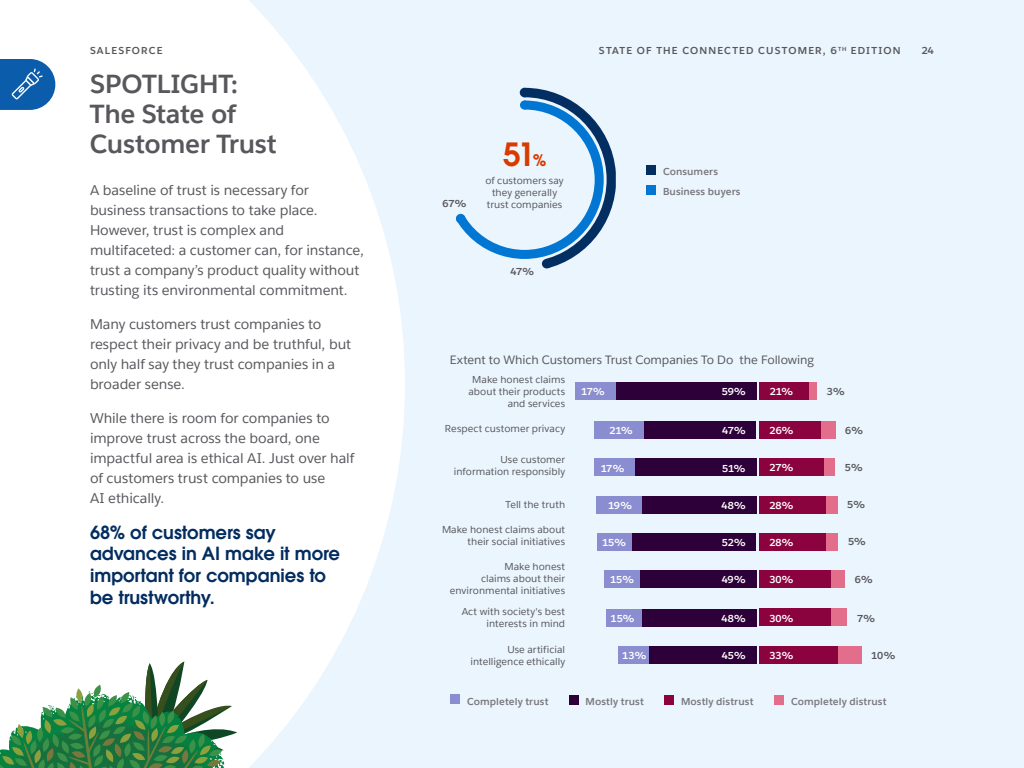
<style>
.page{position:relative;width:1024px;height:768px;background:#eaf5fe}
.page>*{position:absolute;margin:0;border:0;box-sizing:border-box;transform-origin:0 0}
.t1{font:31.8px "Avant Garde For Salesforce Dm";color:#d83a00}
.t2{font:700 26px/30px "Salesforce Sans";letter-spacing:-.015em;color:#59575c}
.t3{font:600 18px/21.6px "ITC Avant Garde Std";letter-spacing:-.005em;color:#032d60}
.t4{font:14px/20px "Salesforce Sans";letter-spacing:-.005em;color:#59575c}
.t5{font:12px "Salesforce Sans";letter-spacing:-.005em;color:#59575c}
.t6{font:10px/12px "Salesforce Sans";color:#59575c;text-align:right}
.t7{font:700 10px/20px "Salesforce Sans";letter-spacing:.01em;color:#7a787d}
.t8{font:700 10px "Salesforce Sans";letter-spacing:.12em;color:#59575c}
.t9{font:700 10px "Salesforce Sans";color:#fff}
.s1{font-size:15.9px}
</style>
<div class="page">
<svg style="left:0;top:0;width:405px;height:768px;background:#fcfdfe"></svg>
<svg style="left:0;top:662px;width:237px;height:106px;background:#89b491"></svg>
<svg style="left:0;top:59px;width:55px;height:51px;background:#2f74b7"></svg>
<svg style="left:456px;top:88px;width:160px;height:181px"></svg>
<div style="left:646px;top:165px;width:10px;height:10px;background:#032e61"></div>
<div style="left:646px;top:185px;width:10px;height:10px;background:#0176d3"></div>
<div style="left:450px;top:694px;width:10px;height:10px;background:#8a8ed1"></div>
<div style="left:569px;top:695px;width:10px;height:10px;background:#2e0039"></div>
<div style="left:664px;top:695px;width:10px;height:10px;background:#8a033e"></div>
<div style="left:774px;top:695px;width:10px;height:10px;background:#e26e8c"></div>
<div style="left:594px;top:421px;width:50px;height:17px;background:#8a8ed1"></div>
<div style="left:644px;top:421px;width:112px;height:17px;background:#2e0039"></div>
<div style="left:821px;top:421px;width:14px;height:17px;background:#e26e8c"></div>
<div style="left:759px;top:421px;width:62px;height:17px;background:#8a033e"></div>
<div style="left:597px;top:496px;width:45px;height:18px;background:#8a8ed1"></div>
<div style="left:642px;top:496px;width:114px;height:18px;background:#2e0039"></div>
<div style="left:826px;top:496px;width:12px;height:18px;background:#e26e8c"></div>
<div style="left:759px;top:496px;width:67px;height:18px;background:#8a033e"></div>
<div style="left:575px;top:383px;width:41px;height:17px;background:#8a8ed1"></div>
<div style="left:616px;top:383px;width:140px;height:17px;background:#2e0039"></div>
<div style="left:809px;top:383px;width:7px;height:17px;background:#e26e8c"></div>
<div style="left:759px;top:383px;width:50px;height:17px;background:#8a033e"></div>
<div style="left:594px;top:458px;width:41px;height:18px;background:#8a8ed1"></div>
<div style="left:635px;top:458px;width:121px;height:18px;background:#2e0039"></div>
<div style="left:823px;top:458px;width:12px;height:18px;background:#e26e8c"></div>
<div style="left:759px;top:458px;width:64px;height:18px;background:#8a033e"></div>
<div style="left:604px;top:571px;width:36px;height:17px;background:#8a8ed1"></div>
<div style="left:640px;top:571px;width:116px;height:17px;background:#2e0039"></div>
<div style="left:830px;top:570px;width:15px;height:18px;background:#e26e8c"></div>
<div style="left:759px;top:570px;width:71px;height:18px;background:#8a033e"></div>
<div style="left:606px;top:609px;width:36px;height:17px;background:#8a8ed1"></div>
<div style="left:642px;top:609px;width:114px;height:17px;background:#2e0039"></div>
<div style="left:830px;top:609px;width:17px;height:17px;background:#e26e8c"></div>
<div style="left:759px;top:609px;width:71px;height:17px;background:#8a033e"></div>
<div style="left:597px;top:533px;width:36px;height:18px;background:#8a8ed1"></div>
<div style="left:633px;top:533px;width:123px;height:18px;background:#2e0039"></div>
<div style="left:826px;top:533px;width:12px;height:18px;background:#e26e8c"></div>
<div style="left:759px;top:533px;width:67px;height:18px;background:#8a033e"></div>
<div style="left:618px;top:646px;width:31px;height:18px;background:#8a8ed1"></div>
<div style="left:649px;top:646px;width:107px;height:18px;background:#2e0039"></div>
<div style="left:838px;top:646px;width:23px;height:18px;background:#e26e8c"></div>
<div style="left:759px;top:646px;width:79px;height:18px;background:#8a033e"></div>
<p class="t8" style="left:90px;top:44px;width:74px">SALESFORCE</p>
<p class="t8" style="left:599px;top:44px;width:303px">STATE OF THE CONNECTED CUSTOMER, 6<sup>TH</sup> EDITION</p>
<p class="t8" style="left:922px;top:44px;width:14px">24</p>
<h2 class="t2" style="left:90px;top:69px;width:188px">SPOTLIGHT:<br>The State of<br>Customer Trust</h2>
<p class="t4" style="left:90px;top:180px;width:276px">A baseline of trust is necessary for business transactions to take place.<br>However, trust is complex and multifaceted: a customer can, for instance, trust a company’s product quality without trusting its environmental commitment.</p>
<p class="t4" style="left:90px;top:314px;width:263px">Many customers trust companies to respect their privacy and be truthful, but only half say they trust companies in a broader sense.</p>
<p class="t4" style="left:90px;top:408px;width:266px">While there is room for companies to improve trust across the board, one impactful area is ethical AI. Just over half of customers trust companies to use<br>AI ethically.</p>
<p class="t3" style="left:90px;top:521px;width:252px">68% of customers say advances in AI make it more important for companies to be trustworthy.</p>
<h1 class="t1" style="left:503px;top:134px;width:45px">51<span class="s1">%</span></h1>
<p class="t7" style="left:663px;top:161px;width:79px">Consumers<br>Business buyers</p>
<p class="t6" style="left:485px;top:174px;width:80px;text-align:center">of customers say they generally trust companies</p>
<p class="t8" style="left:443px;top:197px;width:26px">67%</p>
<p class="t8" style="left:511px;top:265px;width:25px">47%</p>
<p class="t5" style="left:450px;top:352px;width:366px">Extent to Which Customers Trust Companies To Do the Following</p>
<p class="t6" style="left:469px;top:373px;width:98px">Make honest claims about their products and services</p>
<p class="t9" style="left:581px;top:385px;width:25px">17%</p>
<p class="t9" style="left:722px;top:385px;width:26px">59%</p>
<p class="t9" style="left:770px;top:385px;width:25px">21%</p>
<p class="t8" style="left:827px;top:385px;width:20px">3%</p>
<p class="t6" style="left:445px;top:423px;width:122px">Respect customer privacy</p>
<p class="t9" style="left:609px;top:424px;width:25px">21%</p>
<p class="t9" style="left:722px;top:424px;width:25px">47%</p>
<p class="t9" style="left:770px;top:424px;width:26px">26%</p>
<p class="t8" style="left:845px;top:424px;width:20px">6%</p>
<p class="t6" style="left:454px;top:453px;width:113px">Use customer information responsibly</p>
<p class="t9" style="left:601px;top:462px;width:25px">17%</p>
<p class="t9" style="left:722px;top:462px;width:25px">51%</p>
<p class="t9" style="left:769px;top:462px;width:26px">27%</p>
<p class="t8" style="left:845px;top:462px;width:19px">5%</p>
<p class="t6" style="left:506px;top:498px;width:61px">Tell the truth</p>
<p class="t9" style="left:608px;top:499px;width:26px">19%</p>
<p class="t9" style="left:722px;top:499px;width:26px">48%</p>
<p class="t9" style="left:769px;top:499px;width:26px">28%</p>
<p class="t8" style="left:847px;top:498px;width:19px">5%</p>
<p class="t6" style="left:442px;top:523px;width:125px">Make honest claims about their social initiatives</p>
<p class="t9" style="left:602px;top:536px;width:26px">15%</p>
<p class="t9" style="left:722px;top:536px;width:26px">52%</p>
<p class="t9" style="left:769px;top:536px;width:26px">28%</p>
<p class="t8" style="left:848px;top:535px;width:19px">5%</p>
<p class="t6" style="left:450px;top:560px;width:117px">Make honest<br>claims about their environmental initiatives</p>
<p class="t9" style="left:610px;top:573px;width:26px">15%</p>
<p class="t9" style="left:722px;top:573px;width:26px">49%</p>
<p class="t9" style="left:769px;top:573px;width:26px">30%</p>
<p class="t8" style="left:855px;top:573px;width:20px">6%</p>
<p class="t6" style="left:462px;top:605px;width:105px">Act with society's best interests in mind</p>
<p class="t9" style="left:611px;top:612px;width:26px">15%</p>
<p class="t9" style="left:722px;top:612px;width:26px">48%</p>
<p class="t9" style="left:769px;top:612px;width:26px">30%</p>
<p class="t8" style="left:857px;top:612px;width:20px">7%</p>
<p class="t6" style="left:470px;top:643px;width:96px">Use artificial intelligence ethically</p>
<p class="t9" style="left:622px;top:649px;width:26px">13%</p>
<p class="t9" style="left:722px;top:649px;width:26px">45%</p>
<p class="t9" style="left:769px;top:649px;width:26px">33%</p>
<p class="t8" style="left:871px;top:649px;width:26px">10%</p>
<p class="t7" style="left:467px;top:691px;width:83px">Completely trust</p>
<p class="t7" style="left:586px;top:691px;width:60px">Mostly trust</p>
<p class="t7" style="left:681px;top:691px;width:74px">Mostly distrust</p>
<p class="t7" style="left:791px;top:692px;width:97px">Completely distrust</p>
</div>
